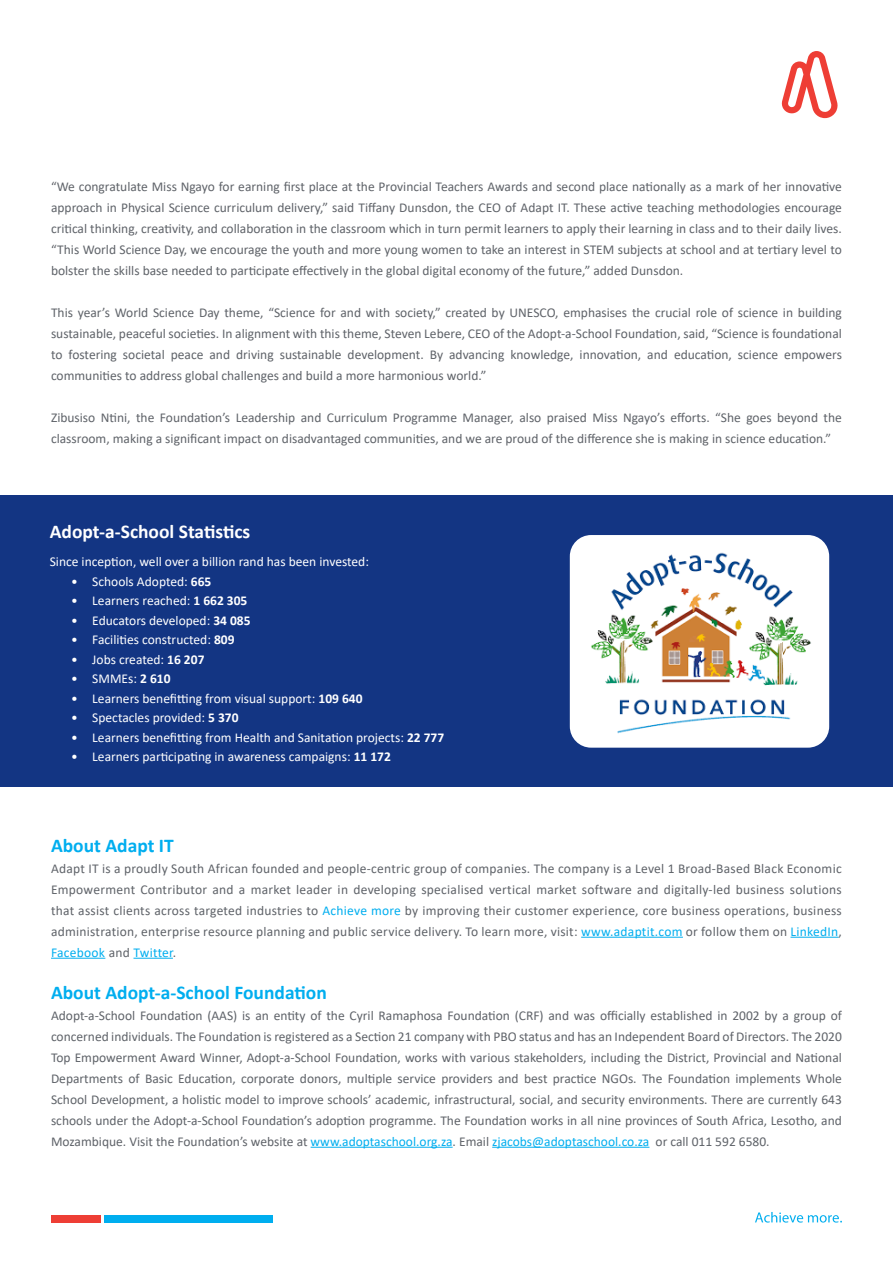
<style>
.page{position:relative;width:893px;height:1263px;background:#fff}
.page>*{position:absolute;margin:0;border:0;box-sizing:border-box;transform-origin:0 0}
.t1{font:700 19.5px "Calibri";color:#00aeef}
.t2{font:700 19.5px "Calibri";color:#fff}
.t3{font:13.5px/21px "Calibri";color:#5f6369;text-align:justify}
.t4{font:13.5px "Calibri";color:#fff}
.s1{font-weight:700}
.s2{color:#00aeef}
</style>
<div class="page">
<svg style="left:781px;top:51px;width:57px;height:67px"></svg>
<div style="left:51px;top:1215px;width:49px;height:7px;background:#ee3e35"></div>
<div style="left:104px;top:1215px;width:169px;height:7px;background:#00aeef"></div>
<svg style="left:755px;top:1212px;width:87px;height:10px"></svg>
<div style="left:0;top:495px;width:893px;height:292px;background:#133583"></div>
<div style="left:570px;top:535px;width:259px;height:213px;background:#fff;border-radius:21px"></div>
<img style="left:591px;top:553px;width:220px;height:180px">
<hr style="left:581px;top:937px;width:102px;height:1px;background:#00aeef">
<hr style="left:790px;top:937px;width:49px;height:1px;background:#00aeef">
<hr style="left:51px;top:958px;width:54px;height:1px;background:#00aeef">
<hr style="left:133px;top:958px;width:40px;height:1px;background:#00aeef">
<hr style="left:311px;top:1147px;width:142px;height:1px;background:#00aeef">
<hr style="left:492px;top:1147px;width:157px;height:1px;background:#00aeef">
<p class="t3" style="left:51px;top:175px;width:792px">“We congratulate Miss Ngayo for earning first place at the Provincial Teachers Awards and second place nationally as a mark of her innovative approach in Physical Science curriculum delivery,” said Tiffany Dunsdon, the CEO of Adapt IT. These active teaching methodologies encourage critical thinking, creativity, and collaboration in the classroom which in turn permit learners to apply their learning in class and to their daily lives. “This World Science Day, we encourage the youth and more young women to take an interest in STEM subjects at school and at tertiary level to bolster the skills base needed to participate effectively in the global digital economy of the future,” added Dunsdon.</p>
<p class="t3" style="left:51px;top:301px;width:792px">This year’s World Science Day theme, “Science for and with society,” created by UNESCO, emphasises the crucial role of science in building sustainable, peaceful societies. In alignment with this theme, Steven Lebere, CEO of the Adopt-a-School Foundation, said, “Science is foundational to fostering societal peace and driving sustainable development. By advancing knowledge, innovation, and education, science empowers communities to address global challenges and build a more harmonious world.”</p>
<p class="t3" style="left:51px;top:406px;width:792px">Zibusiso Ntini, the Foundation’s Leadership and Curriculum Programme Manager, also praised Miss Ngayo’s efforts. “She goes beyond the classroom, making a significant impact on disadvantaged communities, and we are proud of the difference she is making in science education.”</p>
<p class="t2" style="left:50px;top:518px;width:202px">Adopt-a-School Statistics</p>
<p class="t4" style="left:50px;top:552px;width:321px">Since inception, well over a billion rand has been invested:</p>
<p class="t4" style="left:71px;top:572px;width:142px">• Schools Adopted: <span class="s1">665</span></p>
<p class="t4" style="left:71px;top:591px;width:178px">• Learners reached: <span class="s1">1 662 305</span></p>
<p class="t4" style="left:71px;top:611px;width:181px">• Educators developed: <span class="s1">34 085</span></p>
<p class="t4" style="left:71px;top:630px;width:165px">• Facilities constructed: <span class="s1">809</span></p>
<p class="t4" style="left:71px;top:650px;width:135px">• Jobs created: <span class="s1">16 207</span></p>
<p class="t4" style="left:71px;top:669px;width:101px">• SMMEs: <span class="s1">2 610</span></p>
<p class="t4" style="left:71px;top:689px;width:293px">• Learners benefitting from visual support: <span class="s1">109 640</span></p>
<p class="t4" style="left:71px;top:708px;width:169px">• Spectacles provided: <span class="s1">5 370</span></p>
<p class="t4" style="left:71px;top:728px;width:375px">• Learners benefitting from Health and Sanitation projects: <span class="s1">22 777</span></p>
<p class="t4" style="left:71px;top:747px;width:321px">• Learners participating in awareness campaigns: <span class="s1">11 172</span></p>
<p class="t1" style="left:51px;top:831px;width:124px">About Adapt IT</p>
<p class="t3" style="left:51px;top:857px;width:792px">Adapt IT is a proudly South African founded and people-centric group of companies. The company is a Level 1 Broad-Based Black Economic Empowerment Contributor and a market leader in developing specialised vertical market software and digitally-led business solutions that assist clients across targeted industries to <span class="s2">Achieve more</span> by improving their customer experience, core business operations, business administration, enterprise resource planning and public service delivery. To learn more, visit: <span class="s2">www.adaptit.com</span> or follow them on <span class="s2">LinkedIn</span>, <span class="s2">Facebook</span> and <span class="s2">Twitter</span>.</p>
<p class="t1" style="left:51px;top:978px;width:277px">About Adopt-a-School Foundation</p>
<p class="t3" style="left:51px;top:1004px;width:792px">Adopt-a-School Foundation (AAS) is an entity of the Cyril Ramaphosa Foundation (CRF) and was officially established in 2002 by a group of concerned individuals. The Foundation is registered as a Section 21 company with PBO status and has an Independent Board of Directors. The 2020<br>Top Empowerment Award Winner, Adopt-a-School Foundation, works with various stakeholders, including the District, Provincial and National Departments of Basic Education, corporate donors, multiple service providers and best practice NGOs. The Foundation implements Whole School Development, a holistic model to improve schools’ academic, infrastructural, social, and security environments. There are currently 643 schools under the Adopt-a-School Foundation’s adoption programme. The Foundation works in all nine provinces of South Africa, Lesotho, and Mozambique. Visit the Foundation’s website at <span class="s2">www.adoptaschool.org.za</span>. Email <span class="s2">zjacobs@adoptaschool.co.za</span> or call 011 592 6580.</p>
</div>
